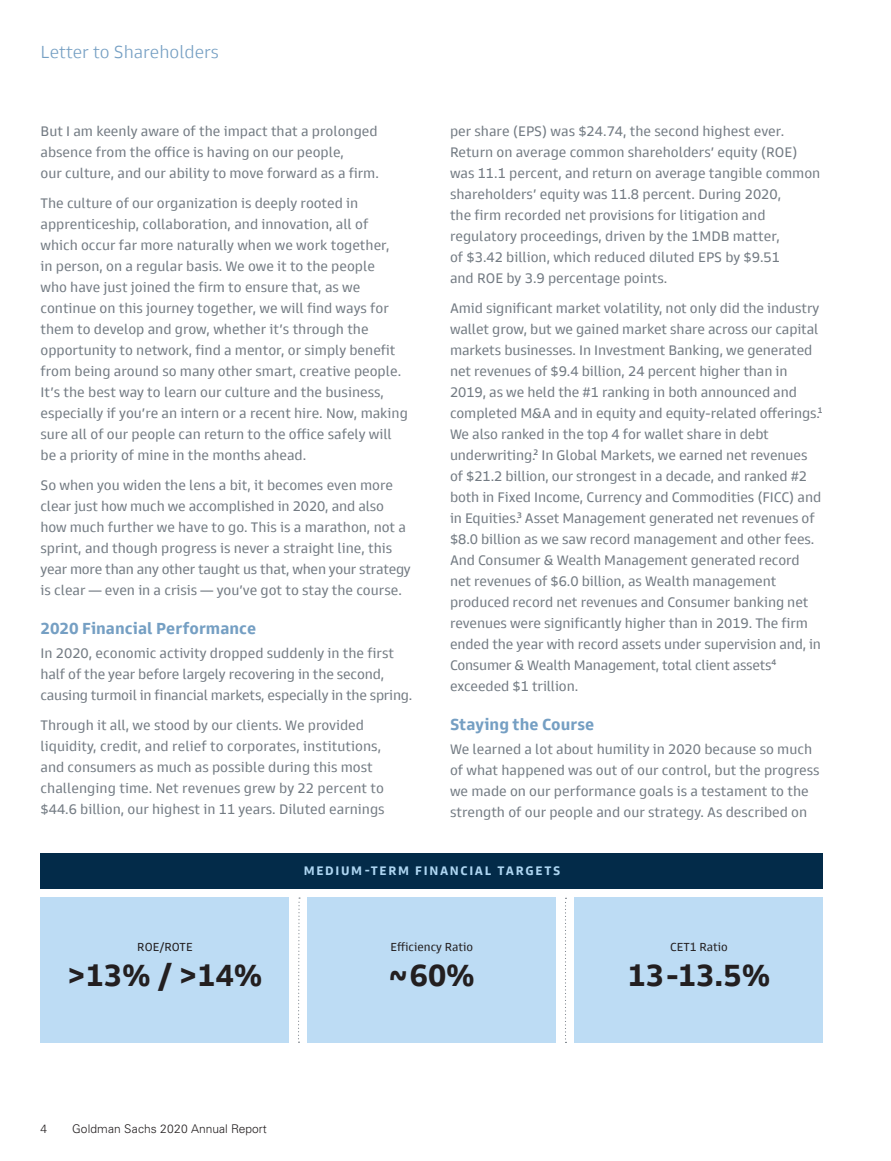
<style>
.page{position:relative;width:891px;height:1161px;background:#fff}
.page>*{position:absolute;margin:0;border:0;box-sizing:border-box;transform-origin:0 0}
.t1{font:700 31.5px "Goldman Sans";color:#231f20}
.Main_Header{font:300 18px "Goldman Sans";color:#759fc3}
.sub1{font:700 16.5px "Goldman Sans";letter-spacing:.005em;color:#759fc3}
.body_no_indent_Goldm{font:14.25px/21px "Goldman Sans";color:#737b83}
.t2{font:700 12.75px "Goldman Sans";letter-spacing:.13em;color:#add5f1}
.t3{font:12px "Goldman Sans";color:#231f20}
.Footer__Left{font:300 12px "Univers LT Std";letter-spacing:.005em;color:#231f20}
</style>
<div class="page">
<div style="left:40px;top:898px;width:250px;height:145px;background:#bddcf4"></div>
<div style="left:307px;top:898px;width:249px;height:145px;background:#bddcf4"></div>
<div style="left:574px;top:898px;width:250px;height:145px;background:#bddcf4"></div>
<div style="left:40px;top:853px;width:784px;height:36px;background:#032b49"></div>
<svg style="left:298px;top:898px;width:2px;height:145px"></svg>
<svg style="left:565px;top:898px;width:2px;height:145px"></svg>
<p class="Main_Header" style="left:40px;top:41px;width:180px">Letter to Shareholders</p>
<p class="body_no_indent_Goldm" style="left:40px;top:121px;width:340px">But I am keenly aware of the impact that a prolonged absence from the office is having on our people,<br>our culture, and our ability to move forward as a firm.</p>
<p class="body_no_indent_Goldm" style="left:40px;top:193px;width:369px">The culture of our organization is deeply rooted in apprenticeship, collaboration, and innovation, all of which occur far more naturally when we work together,<br>in person, on a regular basis. We owe it to the people<br>who have just joined the firm to ensure that, as we continue on this journey together, we will find ways for them to develop and grow, whether it’s through the opportunity to network, find a mentor, or simply benefit from being around so many other smart, creative people.<br>It’s the best way to learn our culture and the business, especially if you’re an intern or a recent hire. Now, making sure all of our people can return to the office safely will be a priority of mine in the months ahead.</p>
<p class="body_no_indent_Goldm" style="left:40px;top:475px;width:372px">So when you widen the lens a bit, it becomes even more clear just how much we accomplished in 2020, and also how much further we have to go. This is a marathon, not a sprint, and though progress is never a straight line, this year more than any other taught us that, when your strategy is clear — even in a crisis — you’ve got to stay the course.</p>
<p class="sub1" style="left:40px;top:618px;width:217px">2020 Financial Performance</p>
<p class="body_no_indent_Goldm" style="left:40px;top:643px;width:373px">In 2020, economic activity dropped suddenly in the first half of the year before largely recovering in the second, causing turmoil in financial markets, especially in the spring.</p>
<p class="body_no_indent_Goldm" style="left:40px;top:715px;width:346px">Through it all, we stood by our clients. We provided liquidity, credit, and relief to corporates, institutions, and consumers as much as possible during this most challenging time. Net revenues grew by 22 percent to $44.6 billion, our highest in 11 years. Diluted earnings</p>
<p class="body_no_indent_Goldm" style="left:450px;top:121px;width:372px">per share (EPS) was $24.74, the second highest ever.<br>Return on average common shareholders’ equity (ROE) was 11.1 percent, and return on average tangible common shareholders’ equity was 11.8 percent. During 2020,<br>the firm recorded net provisions for litigation and regulatory proceedings, driven by the 1MDB matter,<br>of $3.42 billion, which reduced diluted EPS by $9.51<br>and ROE by 3.9 percentage points.</p>
<p class="body_no_indent_Goldm" style="left:450px;top:298px;width:374px">Amid significant market volatility, not only did the industry wallet grow, but we gained market share across our capital markets businesses. In Investment Banking, we generated net revenues of $9.4 billion, 24 percent higher than in 2019, as we held the #1 ranking in both announced and completed M&amp;A and in equity and equity-related offerings.<sup>1<br></sup>We also ranked in the top 4 for wallet share in debt underwriting.<sup>2</sup> In Global Markets, we earned net revenues of $21.2 billion, our strongest in a decade, and ranked #2 both in Fixed Income, Currency and Commodities (FICC) and in Equities.<sup>3</sup> Asset Management generated net revenues of $8.0 billion as we saw record management and other fees.<br>And Consumer &amp; Wealth Management generated record net revenues of $6.0 billion, as Wealth management produced record net revenues and Consumer banking net revenues were significantly higher than in 2019. The firm ended the year with record assets under supervision and, in Consumer &amp; Wealth Management, total client assets<sup>4 </sup>exceeded $1 trillion.</p>
<p class="sub1" style="left:450px;top:714px;width:146px">Staying the Course</p>
<p class="body_no_indent_Goldm" style="left:450px;top:739px;width:371px">We learned a lot about humility in 2020 because so much of what happened was out of our control, but the progress we made on our performance goals is a testament to the strength of our people and our strategy. As described on</p>
<p class="t3" style="left:137px;top:939px;width:57px">ROE/ROTE</p>
<p class="t1" style="left:67px;top:955px;width:197px">&gt;13% / &gt;14%</p>
<p class="t2" style="left:304px;top:863px;width:258px">MEDIUM-TERM FINANCIAL TARGETS</p>
<p class="t3" style="left:390px;top:939px;width:84px">Efficiency Ratio</p>
<p class="t1" style="left:389px;top:955px;width:87px">~60%</p>
<p class="Footer__Left" style="left:40px;top:1122px;width:8px">4</p>
<p class="Footer__Left" style="left:72px;top:1122px;width:196px">Goldman Sachs 2020 Annual Report</p>
<p class="t3" style="left:670px;top:939px;width:59px">CET1 Ratio</p>
<p class="t1" style="left:628px;top:955px;width:144px">13-13.5%</p>
</div>
